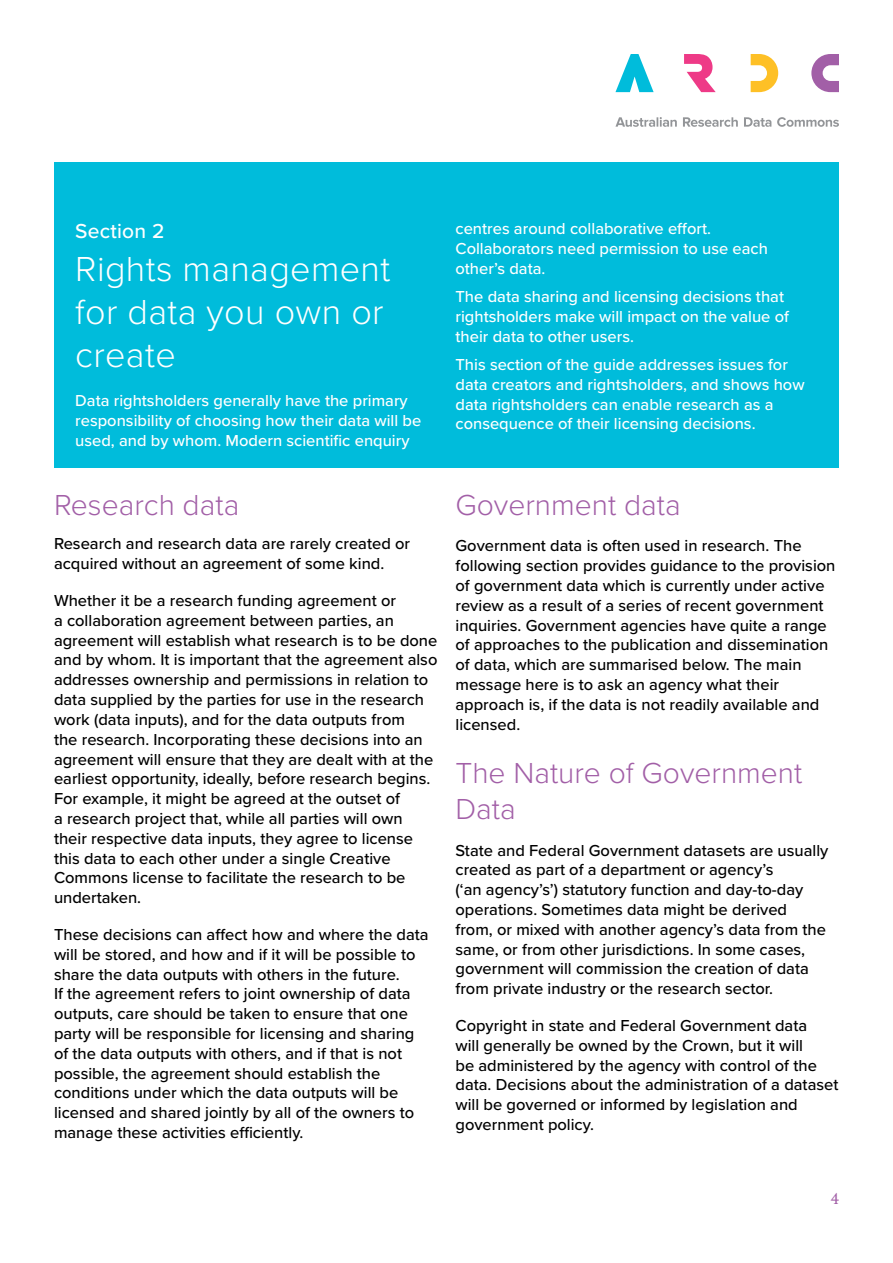
<style>
.page{position:relative;width:893px;height:1263px;background:#fff}
.page>*{position:absolute;margin:0;border:0;box-sizing:border-box;transform-origin:0 0}
.t1{font:300 36px/43.2px "Proxima Nova";letter-spacing:.01em;color:#fff}
.t2{font:300 30px/36px "Proxima Nova";color:#a25fa7}
.t3{font:500 21px "Proxima Nova";letter-spacing:.01em;color:#fff}
.t4{font:500 16.5px/19.8px "Proxima Nova";color:#000}
.t5{font:500 16.5px/19.8px "Proxima Nova";color:#fff}
.t6{font:16.5px "Spectral";color:#a25fa7}
</style>
<div class="page">
<svg style="left:615px;top:54px;width:39px;height:38px"></svg>
<svg style="left:751px;top:54px;width:27px;height:38px"></svg>
<svg style="left:811px;top:54px;width:28px;height:38px"></svg>
<svg style="left:684px;top:54px;width:32px;height:38px"></svg>
<svg style="left:615px;top:117px;width:224px;height:10px"></svg>
<div style="left:54px;top:163px;width:785px;height:305px;background:#00bcdb"></div>
<p class="t3" style="left:75px;top:215px;width:91px">Section 2</p>
<h1 class="t1" style="left:75px;top:245px;width:317px">Rights management for data you own or create</h1>
<p class="t5" style="left:75px;top:390px;width:347px">Data rightsholders generally have the primary responsibility of choosing how their data will be used, and by whom. Modern scientific enquiry</p>
<h2 class="t2" style="left:54px;top:485px;width:187px">Research data</h2>
<p class="t4" style="left:54px;top:533px;width:358px">Research and research data are rarely created or acquired without an agreement of some kind.</p>
<p class="t4" style="left:54px;top:590px;width:385px">Whether it be a research funding agreement or<br>a collaboration agreement between parties, an agreement will establish what research is to be done and by whom. It is important that the agreement also addresses ownership and permissions in relation to data supplied by the parties for use in the research work (data inputs), and for the data outputs from<br>the research. Incorporating these decisions into an agreement will ensure that they are dealt with at the earliest opportunity, ideally, before research begins.<br>For example, it might be agreed at the outset of<br>a research project that, while all parties will own their respective data inputs, they agree to license this data to each other under a single Creative Commons license to facilitate the research to be undertaken.</p>
<p class="t4" style="left:54px;top:924px;width:376px">These decisions can affect how and where the data will be stored, and how and if it will be possible to share the data outputs with others in the future.<br>If the agreement refers to joint ownership of data outputs, care should be taken to ensure that one party will be responsible for licensing and sharing of the data outputs with others, and if that is not possible, the agreement should establish the conditions under which the data outputs will be licensed and shared jointly by all of the owners to manage these activities efficiently.</p>
<p class="t5" style="left:455px;top:218px;width:314px">centres around collaborative effort.<br>Collaborators need permission to use each other’s data.</p>
<p class="t5" style="left:455px;top:286px;width:335px">The data sharing and licensing decisions that rightsholders make will impact on the value of their data to other users.</p>
<p class="t5" style="left:455px;top:354px;width:351px">This section of the guide addresses issues for data creators and rightsholders, and shows how data rightsholders can enable research as a consequence of their licensing decisions.</p>
<h2 class="t2" style="left:455px;top:485px;width:227px">Government data</h2>
<p class="t4" style="left:455px;top:535px;width:382px">Government data is often used in research. The following section provides guidance to the provision of government data which is currently under active review as a result of a series of recent government inquiries. Government agencies have quite a range of approaches to the publication and dissemination of data, which are summarised below. The main message here is to ask an agency what their approach is, if the data is not readily available and licensed.</p>
<h2 class="t2" style="left:455px;top:753px;width:348px">The Nature of Government<br>Data</h2>
<p class="t4" style="left:455px;top:839px;width:374px">State and Federal Government datasets are usually created as part of a department or agency’s<br>(‘an agency’s’) statutory function and day-to-day operations. Sometimes data might be derived from, or mixed with another agency’s data from the same, or from other jurisdictions. In some cases, government will commission the creation of data from private industry or the research sector.</p>
<p class="t4" style="left:455px;top:1015px;width:384px">Copyright in state and Federal Government data<br>will generally be owned by the Crown, but it will<br>be administered by the agency with control of the data. Decisions about the administration of a dataset will be governed or informed by legislation and government policy.</p>
<p class="t6" style="left:831px;top:1187px;width:10px">4</p>
</div>
